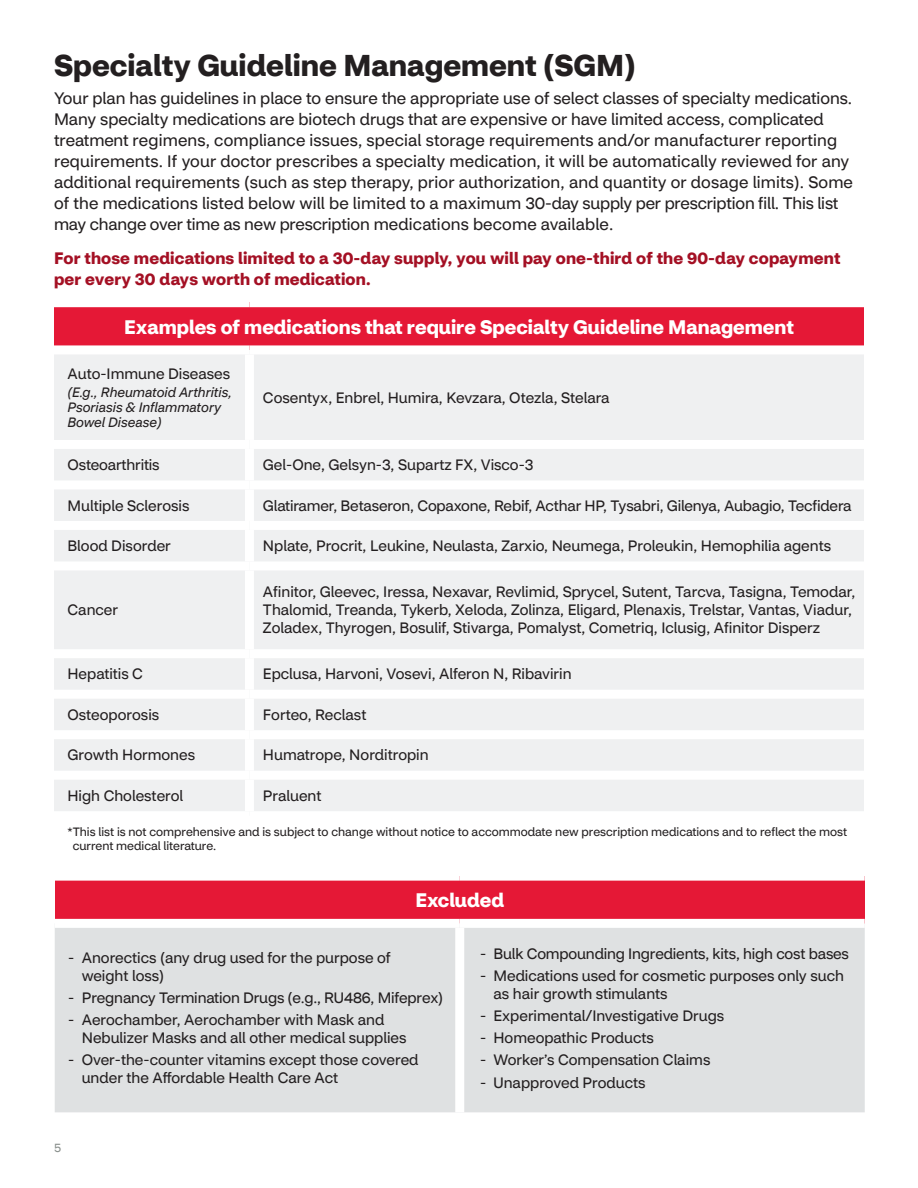
<style>
.page{position:relative;width:918px;height:1188px;background:#fff}
.page>*{position:absolute;margin:0;border:0;box-sizing:border-box;transform-origin:0 0}
.t1{font:700 30px "CVS Health Sans";color:#231f20}
.Table_Header_1{font:700 19.5px "CVS Health Sans";color:#fff}
.Body_Copy{font:16.5px/21px "CVS Health Sans";letter-spacing:.01em;color:#231f20}
.Body_Copy-2{font:700 16.5px/21px "CVS Health Sans";letter-spacing:.01em;color:#a41024}
.t2{font:15px/18px "CVS Health Sans";color:#231f20}
.t3{font:italic 13.5px/15px "CVS Health Sans";color:#231f20}
.Disclosure{font:12px/14.4px "CVS Health Sans";color:#231f20}
.t4{font:12px "CVS Health Sans";color:#8b918e}
</style>
<div class="page">
<div style="left:54px;top:303px;width:810px;height:47px;background:#e51836"></div>
<div style="left:54px;top:355px;width:810px;height:456px;background:#eff0f1"></div>
<div style="left:54px;top:298px;width:195px;height:9px;background:#fff"></div>
<div style="left:249px;top:298px;width:615px;height:9px;background:#fff"></div>
<div style="left:54px;top:771px;width:195px;height:9px;background:#fff"></div>
<div style="left:249px;top:771px;width:615px;height:9px;background:#fff"></div>
<div style="left:54px;top:345px;width:195px;height:9px;background:#fff"></div>
<div style="left:249px;top:345px;width:615px;height:9px;background:#fff"></div>
<div style="left:245px;top:354px;width:9px;height:86px;background:#fff"></div>
<div style="left:54px;top:440px;width:195px;height:9px;background:#fff"></div>
<div style="left:249px;top:440px;width:615px;height:9px;background:#fff"></div>
<div style="left:245px;top:449px;width:9px;height:31px;background:#fff"></div>
<div style="left:54px;top:480px;width:195px;height:9px;background:#fff"></div>
<div style="left:249px;top:480px;width:615px;height:9px;background:#fff"></div>
<div style="left:245px;top:489px;width:9px;height:32px;background:#fff"></div>
<div style="left:54px;top:521px;width:195px;height:9px;background:#fff"></div>
<div style="left:249px;top:521px;width:615px;height:9px;background:#fff"></div>
<div style="left:245px;top:530px;width:9px;height:31px;background:#fff"></div>
<div style="left:54px;top:561px;width:195px;height:9px;background:#fff"></div>
<div style="left:249px;top:561px;width:615px;height:9px;background:#fff"></div>
<div style="left:245px;top:570px;width:9px;height:79px;background:#fff"></div>
<div style="left:54px;top:649px;width:195px;height:9px;background:#fff"></div>
<div style="left:249px;top:649px;width:615px;height:9px;background:#fff"></div>
<div style="left:245px;top:658px;width:9px;height:32px;background:#fff"></div>
<div style="left:54px;top:690px;width:195px;height:9px;background:#fff"></div>
<div style="left:249px;top:690px;width:615px;height:9px;background:#fff"></div>
<div style="left:245px;top:699px;width:9px;height:31px;background:#fff"></div>
<div style="left:54px;top:730px;width:195px;height:9px;background:#fff"></div>
<div style="left:249px;top:730px;width:615px;height:9px;background:#fff"></div>
<div style="left:245px;top:739px;width:9px;height:32px;background:#fff"></div>
<div style="left:245px;top:780px;width:9px;height:31px;background:#fff"></div>
<div style="left:55px;top:876px;width:810px;height:47px;background:#e51836"></div>
<div style="left:55px;top:928px;width:810px;height:184px;background:#dfe1e2"></div>
<div style="left:455px;top:928px;width:9px;height:184px;background:#fff"></div>
<div style="left:55px;top:872px;width:405px;height:9px;background:#fff"></div>
<div style="left:460px;top:872px;width:405px;height:9px;background:#fff"></div>
<div style="left:55px;top:919px;width:405px;height:9px;background:#fff"></div>
<div style="left:460px;top:919px;width:405px;height:9px;background:#fff"></div>
<h2 class="t1" style="left:54px;top:47px;width:583px">Specialty Guideline Management (SGM)</h2>
<p class="Body_Copy" style="left:54px;top:88px;width:801px">Your plan has guidelines in place to ensure the appropriate use of select classes of specialty medications.<br>Many specialty medications are biotech drugs that are expensive or have limited access, complicated treatment regimens, compliance issues, special storage requirements and/or manufacturer reporting requirements. If your doctor prescribes a specialty medication, it will be automatically reviewed for any additional requirements (such as step therapy, prior authorization, and quantity or dosage limits). Some of the medications listed below will be limited to a maximum 30-day supply per prescription fill. This list may change over time as new prescription medications become available.</p>
<p class="Body_Copy-2" style="left:54px;top:248px;width:788px">For those medications limited to a 30-day supply, you will pay one-third of the 90-day copayment per every 30 days worth of medication.</p>
<p class="Table_Header_1" style="left:124px;top:314px;width:671px">Examples of medications that require Specialty Guideline Management</p>
<p class="t2" style="left:68px;top:365px;width:164px">Auto-Immune Diseases</p>
<p class="t3" style="left:68px;top:384px;width:166px">(E.g., Rheumatoid Arthritis,<br>Psoriasis &amp; Inflammatory<br>Bowel Disease)</p>
<p class="t2" style="left:263px;top:389px;width:348px">Cosentyx, Enbrel, Humira, Kevzara, Otezla, Stelara</p>
<p class="t2" style="left:68px;top:456px;width:94px">Osteoarthritis</p>
<p class="t2" style="left:263px;top:456px;width:272px">Gel-One, Gelsyn-3, Supartz FX, Visco-3</p>
<p class="t2" style="left:68px;top:497px;width:124px">Multiple Sclerosis</p>
<p class="t2" style="left:263px;top:497px;width:590px">Glatiramer, Betaseron, Copaxone, Rebif, Acthar HP, Tysabri, Gilenya, Aubagio, Tecfidera</p>
<p class="t2" style="left:68px;top:537px;width:105px">Blood Disorder</p>
<p class="t2" style="left:263px;top:537px;width:570px">Nplate, Procrit, Leukine, Neulasta, Zarxio, Neumega, Proleukin, Hemophilia agents</p>
<p class="t2" style="left:68px;top:601px;width:52px">Cancer</p>
<p class="t2" style="left:263px;top:583px;width:594px">Afinitor, Gleevec, Iressa, Nexavar, Revlimid, Sprycel, Sutent, Tarcva, Tasigna, Temodar,<br>Thalomid, Treanda, Tykerb, Xeloda, Zolinza, Eligard, Plenaxis, Trelstar, Vantas, Viadur,<br>Zoladex, Thyrogen, Bosulif, Stivarga, Pomalyst, Cometriq, Iclusig, Afinitor Disperz</p>
<p class="t2" style="left:68px;top:665px;width:77px">Hepatitis C</p>
<p class="t2" style="left:263px;top:665px;width:310px">Epclusa, Harvoni, Vosevi, Alferon N, Ribavirin</p>
<p class="t2" style="left:68px;top:706px;width:93px">Osteoporosis</p>
<p class="t2" style="left:263px;top:706px;width:105px">Forteo, Reclast</p>
<p class="t2" style="left:68px;top:746px;width:129px">Growth Hormones</p>
<p class="t2" style="left:263px;top:746px;width:167px">Humatrope, Norditropin</p>
<p class="t2" style="left:68px;top:787px;width:117px">High Cholesterol</p>
<p class="t2" style="left:263px;top:787px;width:60px">Praluent</p>
<p class="Disclosure" style="left:73px;top:824px;width:776px;text-indent:-5px">*This list is not comprehensive and is subject to change without notice to accommodate new prescription medications and to reflect the most current medical literature.</p>
<p class="Table_Header_1" style="left:415px;top:888px;width:90px">Excluded</p>
<p class="t2" style="left:82px;top:949px;width:311px;text-indent:-14px">‑ Anorectics (any drug used for the purpose of weight loss)</p>
<p class="t2" style="left:68px;top:989px;width:377px">‑ Pregnancy Termination Drugs (e.g., RU486, Mifeprex)</p>
<p class="t2" style="left:82px;top:1011px;width:326px;text-indent:-14px">‑ Aerochamber, Aerochamber with Mask and<br>Nebulizer Masks and all other medical supplies</p>
<p class="t2" style="left:82px;top:1051px;width:338px;text-indent:-14px">‑ Over-the-counter vitamins except those covered under the Affordable Health Care Act</p>
<p class="t4" style="left:54px;top:1140px;width:9px">5</p>
<p class="t2" style="left:480px;top:945px;width:371px">‑ Bulk Compounding Ingredients, kits, high cost bases</p>
<p class="t2" style="left:494px;top:967px;width:352px;text-indent:-14px">‑ Medications used for cosmetic purposes only such as hair growth stimulants</p>
<p class="t2" style="left:480px;top:1007px;width:246px">‑ Experimental/Investigative Drugs</p>
<p class="t2" style="left:480px;top:1029px;width:175px">‑ Homeopathic Products</p>
<p class="t2" style="left:480px;top:1051px;width:232px">‑ Worker’s Compensation Claims</p>
<p class="t2" style="left:480px;top:1073px;width:167px">‑ Unapproved Products</p>
</div>
